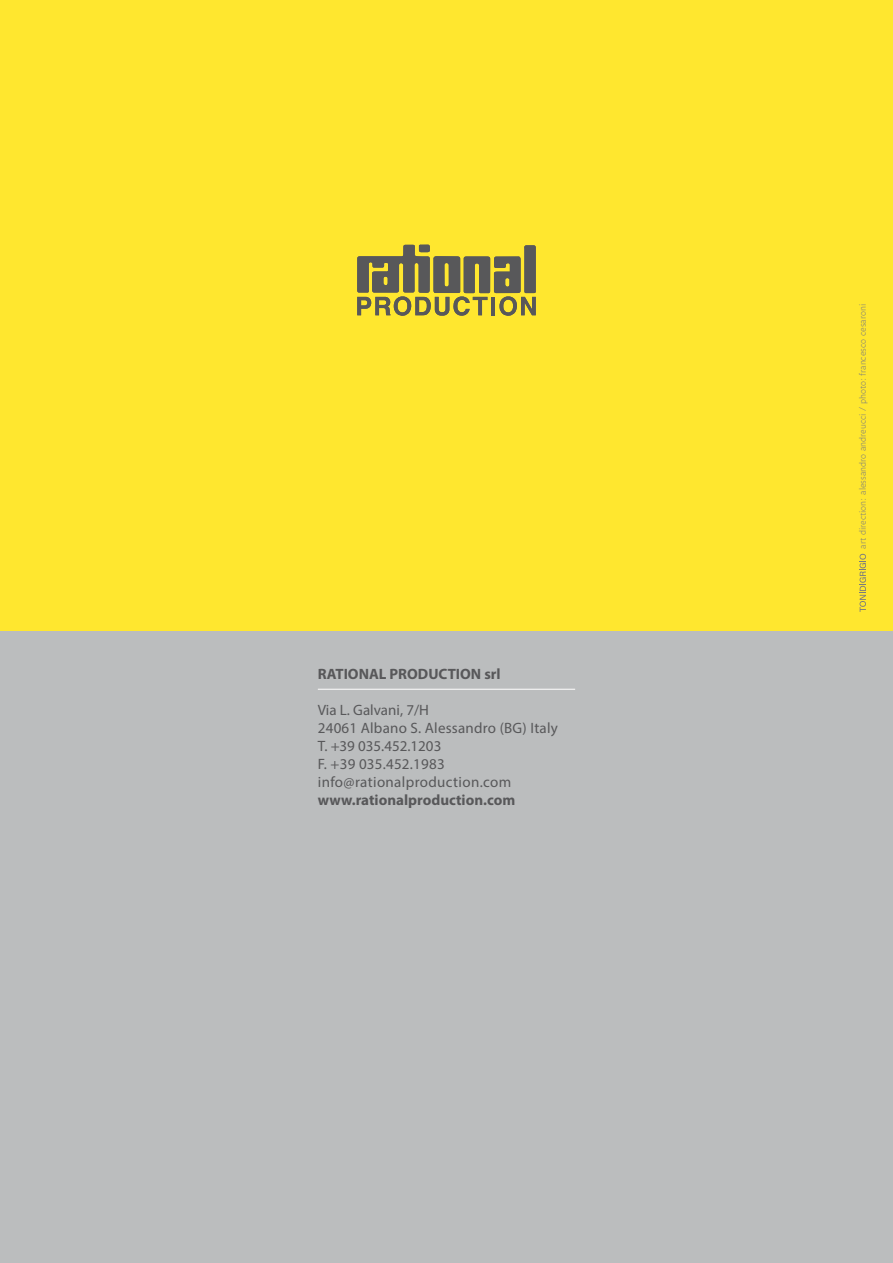
<style>
.page{position:relative;width:893px;height:1263px;background:#fff}
.page>*{position:absolute;margin:0;border:0;box-sizing:border-box;transform-origin:0 0}
.t1{font:15px/18px "Myriad Pro";letter-spacing:.015em;color:#58585a}
.t2{font:700 15px "Myriad Pro";color:#58585a}
.t3{font:300 9px "Legato TF";color:#7b7c7e}
</style>
<div class="page">
<div style="left:0;top:0;width:893px;height:640px;background:#ffe72f"></div>
<div style="left:0;top:631px;width:893px;height:632px;background:#bbbdbe"></div>
<svg style="left:357px;top:245px;width:179px;height:71px"></svg>
<hr style="left:318px;top:689px;width:257px;height:1px;background:#fff">
<svg style="left:860px;top:554px;width:6px;height:58px"></svg>
<p class="t2" style="left:318px;top:664px;width:184px">RATIONAL PRODUCTION srl</p>
<p class="t1" style="left:318px;top:701px;width:242px">Via L. Galvani, 7/H<br>24061 Albano S. Alessandro (BG) Italy<br>T. +39 035.452.1203<br>F. +39 035.452.1983 info@rationalproduction.com</p>
<p class="t2" style="left:318px;top:790px;width:199px">www.rationalproduction.com</p>
<p class="t3" style="left:858px;top:549px;width:246px;rotate:-90deg">art direction: alessandro andreucci / photo: francesco cesaroni</p>
</div>
